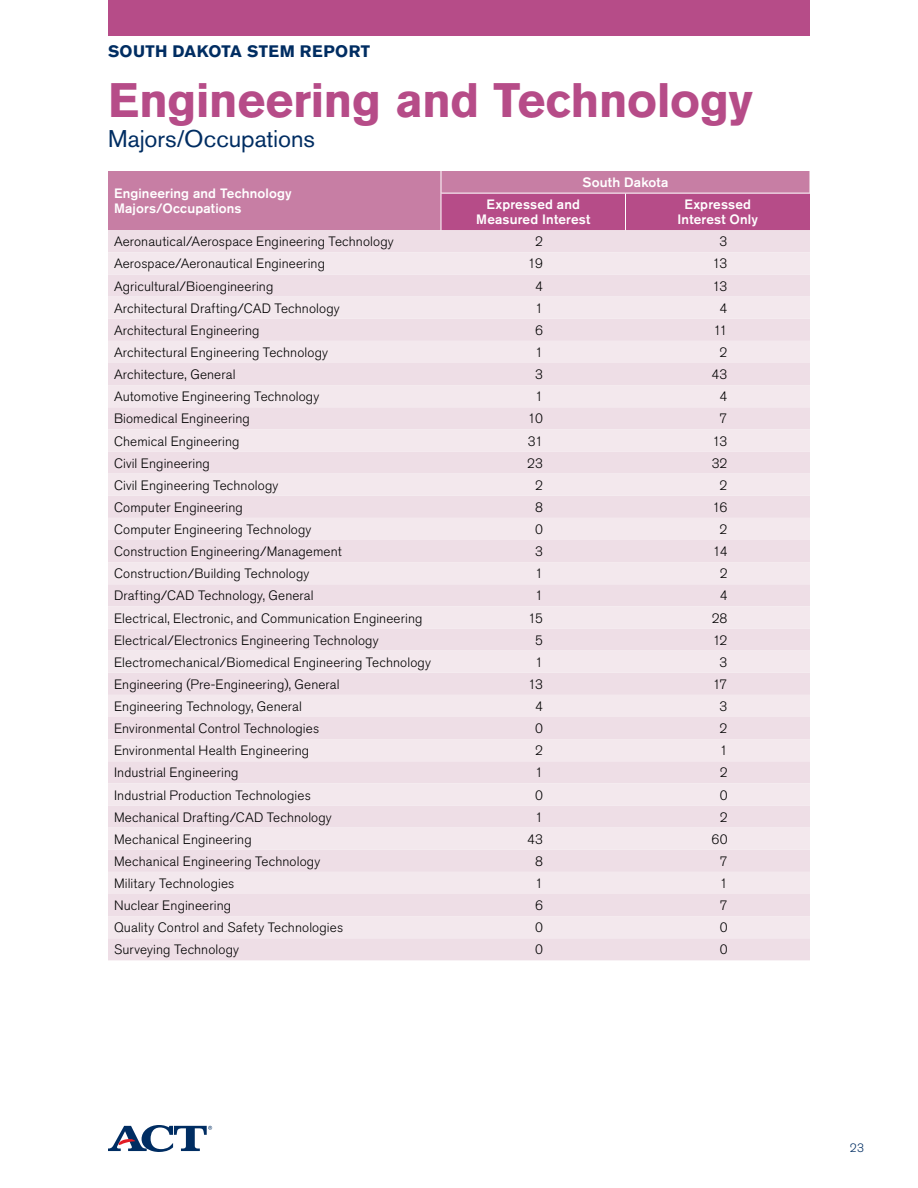
<style>
.page{position:relative;width:918px;height:1188px;background:#fff}
.page>*{position:absolute;margin:0;border:0;box-sizing:border-box;transform-origin:0 0}
.t1{font:700 48px "Akzidenz Grotesk Std";letter-spacing:-.01em;color:#b64c88}
.t2{font:24px "Akzidenz Grotesk Std";letter-spacing:-.005em;color:#002d62}
.t3{font:700 16.5px "Akzidenz Grotesk Std";letter-spacing:.025em;color:#002d62}
.t4{font:300 13.5px "Akzidenz Grotesk Std";letter-spacing:.01em;color:#000}
.t5{font:500 13.5px/15px "Akzidenz Grotesk Std";letter-spacing:.01em;color:#fff;text-align:center}
.t6{font:300 12px "Akzidenz Grotesk Std";color:#002d62}
</style>
<div class="page">
<svg style="left:108px;top:1125px;width:104px;height:27px"></svg>
<div style="left:108px;top:0;width:702px;height:36px;background:#b64c88"></div>
<div style="left:108px;top:230px;width:702px;height:730px;background:#eedee6"></div>
<svg style="left:108px;top:252px;width:702px;height:686px;background:#f0e3e9"></svg>
<svg style="left:108px;top:171px;width:702px;height:59px;background:#c16e9b"></svg>
<hr style="left:441px;top:193px;width:1px;height:37px;background:#fff">
<hr style="left:441px;top:193px;width:185px;height:1px;background:#fff">
<hr style="left:626px;top:193px;width:184px;height:1px;background:#fff">
<p class="t3" style="left:108px;top:42px;width:252px">South Dakota STEM Report</p>
<h1 class="t1" style="left:108px;top:73px;width:646px">Engineering and Technology</h1>
<h2 class="t2" style="left:108px;top:124px;width:208px">Majors/Occupations</h2>
<p class="t5" style="left:114px;top:186px;width:179px;text-align:left">Engineering and Technology<br>Majors/Occupations</p>
<p class="t5" style="left:583px;top:175px;width:87px">South Dakota</p>
<p class="t5" style="left:476px;top:197px;width:116px">Expressed and<br>Measured Interest</p>
<p class="t5" style="left:678px;top:197px;width:82px">Expressed<br>Interest Only</p>
<p class="t4" style="left:114px;top:234px;width:281px">Aeronautical/Aerospace Engineering Technology</p>
<p class="t4" style="left:535px;top:234px;width:9px">2</p>
<p class="t4" style="left:720px;top:234px;width:9px">3</p>
<p class="t4" style="left:114px;top:256px;width:212px">Aerospace/Aeronautical Engineering</p>
<p class="t4" style="left:528px;top:256px;width:17px">19</p>
<p class="t4" style="left:713px;top:256px;width:16px">13</p>
<p class="t4" style="left:114px;top:278px;width:161px">Agricultural/Bioengineering</p>
<p class="t4" style="left:535px;top:278px;width:9px">4</p>
<p class="t4" style="left:713px;top:278px;width:16px">13</p>
<p class="t4" style="left:114px;top:301px;width:227px">Architectural Drafting/CAD Technology</p>
<p class="t4" style="left:535px;top:301px;width:9px">1</p>
<p class="t4" style="left:720px;top:301px;width:9px">4</p>
<p class="t4" style="left:114px;top:323px;width:147px">Architectural Engineering</p>
<p class="t4" style="left:535px;top:323px;width:9px">6</p>
<p class="t4" style="left:713px;top:323px;width:16px">11</p>
<p class="t4" style="left:114px;top:345px;width:216px">Architectural Engineering Technology</p>
<p class="t4" style="left:535px;top:345px;width:9px">1</p>
<p class="t4" style="left:720px;top:345px;width:9px">2</p>
<p class="t4" style="left:114px;top:367px;width:123px">Architecture, General</p>
<p class="t4" style="left:535px;top:367px;width:9px">3</p>
<p class="t4" style="left:711px;top:367px;width:18px">43</p>
<p class="t4" style="left:114px;top:389px;width:207px">Automotive Engineering Technology</p>
<p class="t4" style="left:535px;top:389px;width:9px">1</p>
<p class="t4" style="left:720px;top:389px;width:9px">4</p>
<p class="t4" style="left:114px;top:411px;width:137px">Biomedical Engineering</p>
<p class="t4" style="left:528px;top:411px;width:17px">10</p>
<p class="t4" style="left:720px;top:411px;width:9px">7</p>
<p class="t4" style="left:114px;top:433px;width:127px">Chemical Engineering</p>
<p class="t4" style="left:528px;top:433px;width:17px">31</p>
<p class="t4" style="left:713px;top:433px;width:16px">13</p>
<p class="t4" style="left:114px;top:455px;width:97px">Civil Engineering</p>
<p class="t4" style="left:527px;top:455px;width:17px">23</p>
<p class="t4" style="left:712px;top:455px;width:17px">32</p>
<p class="t4" style="left:114px;top:478px;width:166px">Civil Engineering Technology</p>
<p class="t4" style="left:535px;top:478px;width:9px">2</p>
<p class="t4" style="left:720px;top:478px;width:9px">2</p>
<p class="t4" style="left:114px;top:500px;width:130px">Computer Engineering</p>
<p class="t4" style="left:535px;top:500px;width:9px">8</p>
<p class="t4" style="left:713px;top:500px;width:16px">16</p>
<p class="t4" style="left:114px;top:522px;width:199px">Computer Engineering Technology</p>
<p class="t4" style="left:535px;top:522px;width:9px">0</p>
<p class="t4" style="left:720px;top:522px;width:9px">2</p>
<p class="t4" style="left:114px;top:544px;width:229px">Construction Engineering/Management</p>
<p class="t4" style="left:535px;top:544px;width:9px">3</p>
<p class="t4" style="left:713px;top:544px;width:16px">14</p>
<p class="t4" style="left:114px;top:566px;width:197px">Construction/Building Technology</p>
<p class="t4" style="left:535px;top:566px;width:9px">1</p>
<p class="t4" style="left:720px;top:566px;width:9px">2</p>
<p class="t4" style="left:114px;top:588px;width:201px">Drafting/CAD Technology, General</p>
<p class="t4" style="left:535px;top:588px;width:9px">1</p>
<p class="t4" style="left:720px;top:588px;width:9px">4</p>
<p class="t4" style="left:114px;top:610px;width:310px">Electrical, Electronic, and Communication Engineering</p>
<p class="t4" style="left:528px;top:610px;width:16px">15</p>
<p class="t4" style="left:712px;top:610px;width:17px">28</p>
<p class="t4" style="left:114px;top:632px;width:266px">Electrical/Electronics Engineering Technology</p>
<p class="t4" style="left:535px;top:632px;width:9px">5</p>
<p class="t4" style="left:713px;top:632px;width:16px">12</p>
<p class="t4" style="left:114px;top:655px;width:318px">Electromechanical/Biomedical Engineering Technology</p>
<p class="t4" style="left:535px;top:655px;width:9px">1</p>
<p class="t4" style="left:720px;top:655px;width:9px">3</p>
<p class="t4" style="left:114px;top:677px;width:227px">Engineering (Pre-Engineering), General</p>
<p class="t4" style="left:528px;top:677px;width:16px">13</p>
<p class="t4" style="left:713px;top:677px;width:16px">17</p>
<p class="t4" style="left:114px;top:699px;width:190px">Engineering Technology, General</p>
<p class="t4" style="left:535px;top:699px;width:9px">4</p>
<p class="t4" style="left:720px;top:699px;width:9px">3</p>
<p class="t4" style="left:114px;top:721px;width:207px">Environmental Control Technologies</p>
<p class="t4" style="left:535px;top:721px;width:9px">0</p>
<p class="t4" style="left:720px;top:721px;width:9px">2</p>
<p class="t4" style="left:114px;top:743px;width:197px">Environmental Health Engineering</p>
<p class="t4" style="left:535px;top:743px;width:9px">2</p>
<p class="t4" style="left:720px;top:743px;width:9px">1</p>
<p class="t4" style="left:114px;top:765px;width:126px">I ndustrial Engineering</p>
<p class="t4" style="left:535px;top:765px;width:9px">1</p>
<p class="t4" style="left:720px;top:765px;width:9px">2</p>
<p class="t4" style="left:114px;top:787px;width:198px">I ndustrial Production Technologies</p>
<p class="t4" style="left:535px;top:787px;width:9px">0</p>
<p class="t4" style="left:720px;top:787px;width:9px">0</p>
<p class="t4" style="left:114px;top:809px;width:219px">Mechanical Drafting/CAD Technology</p>
<p class="t4" style="left:535px;top:809px;width:9px">1</p>
<p class="t4" style="left:720px;top:809px;width:9px">2</p>
<p class="t4" style="left:114px;top:832px;width:139px">Mechanical Engineering</p>
<p class="t4" style="left:527px;top:832px;width:18px">43</p>
<p class="t4" style="left:712px;top:832px;width:18px">60</p>
<p class="t4" style="left:114px;top:854px;width:208px">Mechanical Engineering Technology</p>
<p class="t4" style="left:535px;top:854px;width:9px">8</p>
<p class="t4" style="left:720px;top:854px;width:9px">7</p>
<p class="t4" style="left:114px;top:876px;width:122px">Military Technologies</p>
<p class="t4" style="left:535px;top:876px;width:9px">1</p>
<p class="t4" style="left:720px;top:876px;width:9px">1</p>
<p class="t4" style="left:114px;top:898px;width:119px">N uclear Engineering</p>
<p class="t4" style="left:535px;top:898px;width:9px">6</p>
<p class="t4" style="left:720px;top:898px;width:9px">7</p>
<p class="t4" style="left:114px;top:920px;width:231px">Quality Control and Safety Technologies</p>
<p class="t4" style="left:535px;top:920px;width:9px">0</p>
<p class="t4" style="left:720px;top:920px;width:9px">0</p>
<p class="t4" style="left:114px;top:942px;width:126px">Surveying Technology</p>
<p class="t4" style="left:535px;top:942px;width:9px">0</p>
<p class="t4" style="left:720px;top:942px;width:9px">0</p>
<p class="t6" style="left:850px;top:1141px;width:16px">23</p>
</div>
